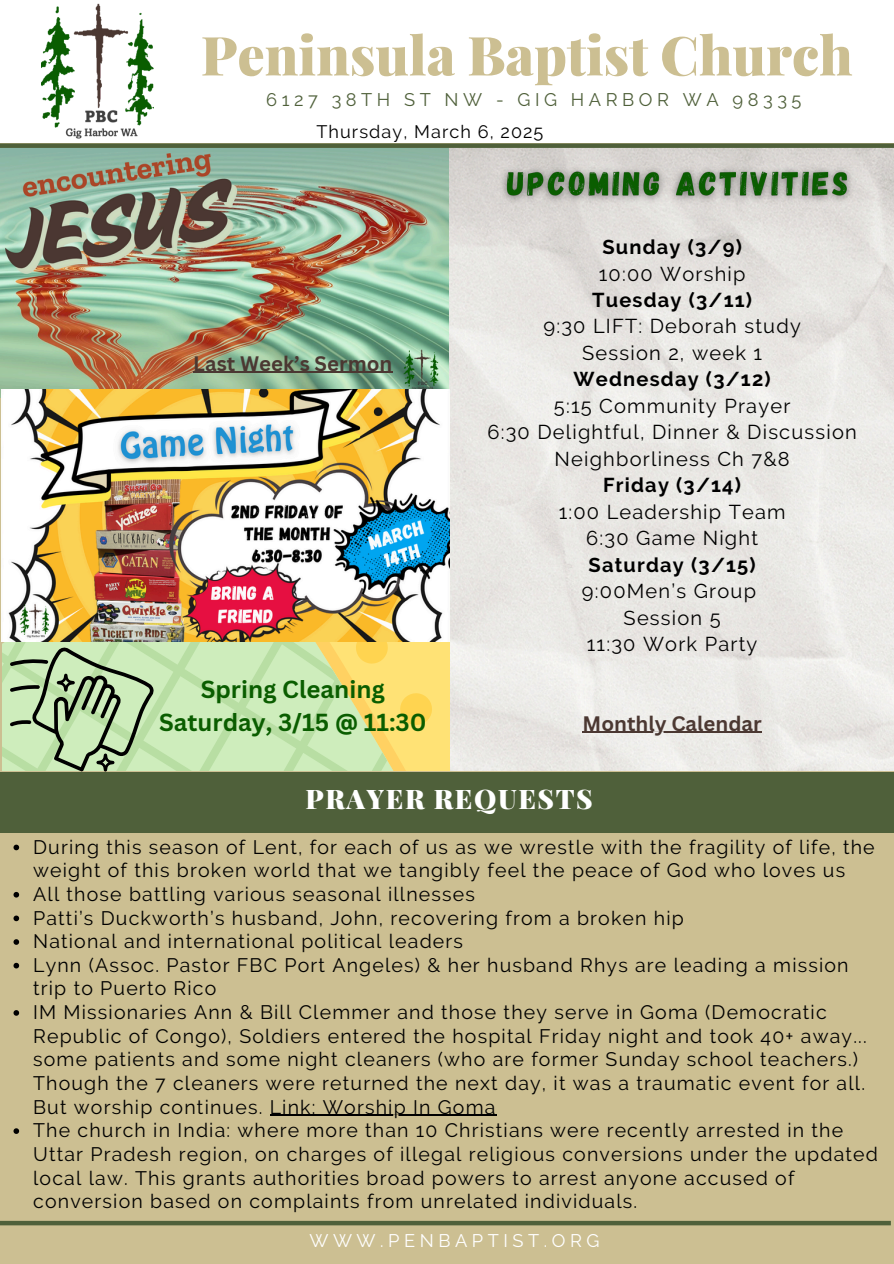
<style>
.page{position:relative;width:894px;height:1264px;background:#fff}
.page>*{position:absolute;margin:0;border:0;box-sizing:border-box;transform-origin:0 0}
.t1{font:900 54px "Playfair Display";color:#ccbf92}
.t2{font:900 27px "Playfair Display";letter-spacing:.06em;color:#fff}
.t3{font:700 24px/32.7px "Canva Sans";color:#0a5d00;text-align:center}
.t4{font:700 20.4px "Canva Sans";color:#4b3832}
.t5{font:20.1px/26.4px "Raleway";letter-spacing:.06em;color:#000;text-align:center}
.t6{font:19.5px/23.7px "Raleway";letter-spacing:.06em;color:#000}
.t7{font:18.15px "Raleway";letter-spacing:.25em;color:#4f603a}
.t8{font:18.15px "Raleway";letter-spacing:.25em;color:#fff}
.t9{font:18px "Raleway";letter-spacing:.06em;color:#000}
.s1{font-weight:700}
</style>
<div class="page">
<img style="left:41px;top:3px;width:113px;height:136px">
<div style="left:0;top:143px;width:893px;height:1120px;background:#ccbf92"></div>
<div style="left:0;top:1220px;width:890px;height:5px;background:#4f603a"></div>
<img style="left:448px;top:148px;width:445px;height:622px">
<svg style="left:13px;top:844px;width:6px;height:6px"></svg>
<svg style="left:13px;top:891px;width:6px;height:6px"></svg>
<svg style="left:13px;top:915px;width:6px;height:6px"></svg>
<svg style="left:13px;top:939px;width:6px;height:5px"></svg>
<svg style="left:13px;top:962px;width:6px;height:6px"></svg>
<svg style="left:13px;top:1010px;width:6px;height:5px"></svg>
<hr style="left:269px;top:1114px;width:227px;height:1px;background:#000">
<svg style="left:13px;top:1128px;width:6px;height:5px"></svg>
<img style="left:0;top:148px;width:448px;height:249px">
<div style="left:0;top:143px;width:893px;height:5px;background:#4f603a"></div>
<div style="left:0;top:772px;width:893px;height:60px;background:#4f603a"></div>
<img style="left:1px;top:389px;width:448px;height:252px">
<div style="left:435px;top:642px;width:14px;height:128px;background:#ffe275"></div>
<svg style="left:420px;top:642px;width:15px;height:128px;background:#ffdf6f"></svg>
<svg style="left:3px;top:642px;width:417px;height:128px;background:#d6e6a4"></svg>
<svg style="left:3px;top:646px;width:151px;height:125px;background:#a9c499"></svg>
<img style="left:493px;top:159px;width:368px;height:51px">
<hr style="left:193px;top:372px;width:199px;height:1px;background:#4b3832">
<hr style="left:582px;top:731px;width:179px;height:2px;background:#4b3832">
<h5 class="t1" style="left:201px;top:17px;width:653px">Peninsula Baptist Church</h5>
<p class="t7" style="left:266px;top:89px;width:536px">6127 38TH ST NW - GIG HARBOR WA 98335</p>
<h6 class="t9" style="left:316px;top:121px;width:228px">Thursday, March 6, 2025</h6>
<h4 class="t4" style="left:193px;top:349px;width:200px">Last Week’s Sermon</h4>
<h3 class="t3" style="left:159px;top:672px;width:269px">Spring Cleaning<br>Saturday, 3/15 @ 11:30</h3>
<p class="t5" style="left:487px;top:234px;width:371px"><span class="s1">Sunday (3/9)<br></span>10:00 Worship<br><span class="s1">Tuesday (3/11)<br></span>9:30 LIFT: Deborah study<br>Session 2, week 1<br><span class="s1">Wednesday (3/12)<br></span>5:15 Community Prayer<br>6:30 Delightful, Dinner &amp; Discussion<br>Neighborliness Ch 7&amp;8<br><span class="s1">Friday (3/14)<br></span>1:00 Leadership Team<br>6:30 Game Night<br><span class="s1">Saturday (3/15)<br></span>9:00Men’s Group<br>Session 5<br>11:30 Work Party</p>
<p class="t4" style="left:582px;top:709px;width:181px">Monthly Calendar</p>
<h5 class="t2" style="left:305px;top:780px;width:289px">PRAYER REQUESTS</h5>
<p class="t6" style="left:33px;top:835px;width:842px">During this season of Lent, for each of us as we wrestle with the fragility of life, the weight of this broken world that we tangibly feel the peace of God who loves us</p>
<h1 class="t6" style="left:33px;top:882px;width:443px">All those battling various seasonal illnesses</h1>
<p class="t6" style="left:33px;top:905px;width:652px">Patti’s Duckworth’s husband, John, recovering from a broken hip</p>
<p class="t6" style="left:33px;top:929px;width:431px">National and international political leaders</p>
<p class="t6" style="left:33px;top:953px;width:816px">Lynn (Assoc. Pastor FBC Port Angeles) &amp; her husband Rhys are leading a mission trip to Puerto Rico</p>
<p class="t6" style="left:33px;top:1000px;width:834px">IM Missionaries Ann &amp; Bill Clemmer and those they serve in Goma (Democratic Republic of Congo), Soldiers entered the hospital Friday night and took 40+ away... some patients and some night cleaners (who are former Sunday school teachers.)<br>Though the 7 cleaners were returned the next day, it was a traumatic event for all.<br>But worship continues. Link: Worship In Goma</p>
<p class="t6" style="left:33px;top:1118px;width:846px">The church in India: where more than 10 Christians were recently arrested in the Uttar Pradesh region, on charges of illegal religious conversions under the updated local law. This grants authorities broad powers to arrest anyone accused of conversion based on complaints from unrelated individuals.</p>
<p class="t8" style="left:309px;top:1229px;width:291px">WWW.PENBAPTIST.ORG</p>
</div>
